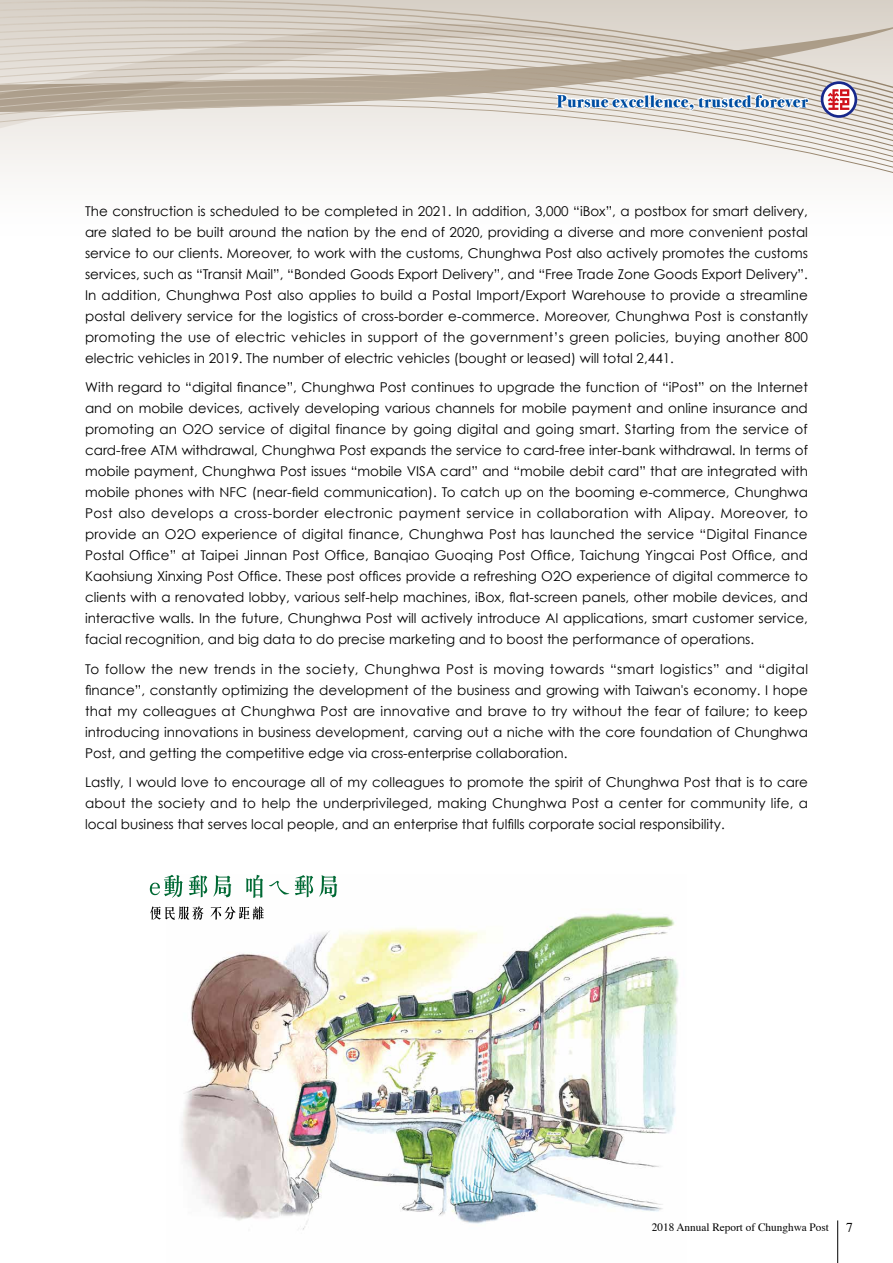
<style>
.page{position:relative;width:893px;height:1263px;background:#fff}
.page>*{position:absolute;margin:0;border:0;box-sizing:border-box;transform-origin:0 0}
.t1{font:700 16.5px "Bodoni Svty Two ITCTT";letter-spacing:.05em;color:#004ea2}
.t2{font:13.5px/21px "Century Gothic";color:#000;text-align:justify}
.t3{font:13.5px "Times";color:#000}
.t4{font:11.25px "Times";color:#000}
</style>
<div class="page">
<svg style="left:0;top:0;width:893px;height:175px"></svg>
<img style="left:182px;top:877px;width:497px;height:353px">
<svg style="left:150px;top:875px;width:33px;height:23px"></svg>
<svg style="left:189px;top:875px;width:18px;height:22px"></svg>
<svg style="left:213px;top:875px;width:18px;height:22px"></svg>
<svg style="left:246px;top:875px;width:17px;height:23px"></svg>
<svg style="left:269px;top:875px;width:44px;height:22px"></svg>
<svg style="left:319px;top:875px;width:18px;height:22px"></svg>
<svg style="left:150px;top:906px;width:54px;height:14px"></svg>
<svg style="left:211px;top:906px;width:53px;height:14px"></svg>
<svg style="left:821px;top:81px;width:36px;height:37px"></svg>
<hr style="left:837px;top:1220px;width:1px;height:43px;background:#000">
<svg style="left:555px;top:76px;width:256px;height:43px"></svg>
<p class="t1" style="left:557px;top:88px;width:252px">Pursue excellence, trusted forever</p>
<p class="t2" style="left:85px;top:200px;width:725px">The construction is scheduled to be completed in 2021. In addition, 3,000 “iBox”, a postbox for smart delivery, are slated to be built around the nation by the end of 2020, providing a diverse and more convenient postal service to our clients. Moreover, to work with the customs, Chunghwa Post also actively promotes the customs services, such as “Transit Mail”, “Bonded Goods Export Delivery”, and “Free Trade Zone Goods Export Delivery”.<br>In addition, Chunghwa Post also applies to build a Postal Import/Export Warehouse to provide a streamline postal delivery service for the logistics of cross-border e-commerce. Moreover, Chunghwa Post is constantly promoting the use of electric vehicles in support of the government’s green policies, buying another 800 electric vehicles in 2019. The number of electric vehicles (bought or leased) will total 2,441.</p>
<p class="t2" style="left:85px;top:377px;width:724px">With regard to “digital finance”, Chunghwa Post continues to upgrade the function of “iPost” on the Internet and on mobile devices, actively developing various channels for mobile payment and online insurance and promoting an O2O service of digital finance by going digital and going smart. Starting from the service of card-free ATM withdrawal, Chunghwa Post expands the service to card-free inter-bank withdrawal. In terms of mobile payment, Chunghwa Post issues “mobile VISA card” and “mobile debit card” that are integrated with mobile phones with NFC (near-field communication). To catch up on the booming e-commerce, Chunghwa Post also develops a cross-border electronic payment service in collaboration with Alipay. Moreover, to provide an O2O experience of digital finance, Chunghwa Post has launched the service “Digital Finance Postal Office” at Taipei Jinnan Post Office, Banqiao Guoqing Post Office, Taichung Yingcai Post Office, and Kaohsiung Xinxing Post Office. These post offices provide a refreshing O2O experience of digital commerce to clients with a renovated lobby, various self-help machines, iBox, flat-screen panels, other mobile devices, and interactive walls. In the future, Chunghwa Post will actively introduce AI applications, smart customer service, facial recognition, and big data to do precise marketing and to boost the performance of operations.</p>
<p class="t2" style="left:85px;top:658px;width:725px">To follow the new trends in the society, Chunghwa Post is moving towards “smart logistics” and “digital finance”, constantly optimizing the development of the business and growing with Taiwan's economy. I hope that my colleagues at Chunghwa Post are innovative and brave to try without the fear of failure; to keep introducing innovations in business development, carving out a niche with the core foundation of Chunghwa Post, and getting the competitive edge via cross-enterprise collaboration.</p>
<p class="t2" style="left:85px;top:772px;width:725px">Lastly, I would love to encourage all of my colleagues to promote the spirit of Chunghwa Post that is to care about the society and to help the underprivileged, making Chunghwa Post a center for community life, a local business that serves local people, and an enterprise that fulfills corporate social responsibility.</p>
<p class="t4" style="left:652px;top:1217px;width:179px">2018 Annual Report of Chunghwa Post</p>
<p class="t3" style="left:846px;top:1214px;width:8px">7</p>
</div>
